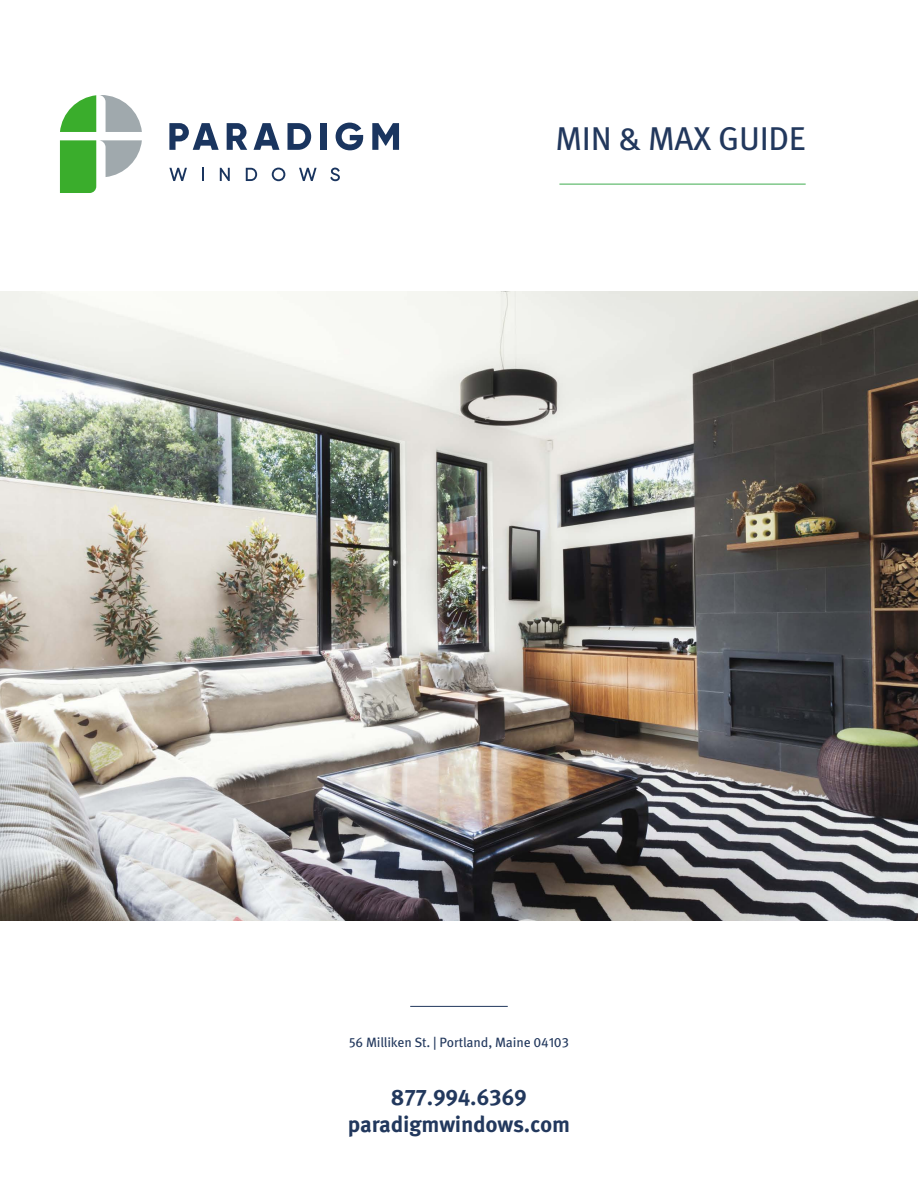
<style>
.page{position:relative;width:918px;height:1188px;background:#fff}
.page>*{position:absolute;margin:0;border:0;box-sizing:border-box;transform-origin:0 0}
.t1{font:33px "Meta Pro";letter-spacing:-.01em;color:#22385d}
.t2{font:700 22.5px/27px "Meta Pro";letter-spacing:-.01em;color:#22385d;text-align:center}
.t3{font:13.5px "Meta Pro";letter-spacing:-.01em;color:#22385d}
</style>
<div class="page">
<hr style="left:559px;top:184px;width:247px;height:1px;background:#40ac50">
<img style="left:0;top:292px;width:918px;height:629px">
<svg style="left:60px;top:95px;width:82px;height:37px"></svg>
<svg style="left:60px;top:140px;width:82px;height:53px"></svg>
<svg style="left:169px;top:123px;width:50px;height:27px"></svg>
<svg style="left:227px;top:123px;width:20px;height:27px"></svg>
<svg style="left:254px;top:123px;width:26px;height:27px"></svg>
<svg style="left:288px;top:123px;width:23px;height:27px"></svg>
<div style="left:320px;top:123px;width:6px;height:27px;background:#1a355f"></div>
<svg style="left:336px;top:123px;width:27px;height:27px"></svg>
<svg style="left:372px;top:123px;width:27px;height:27px"></svg>
<svg style="left:169px;top:168px;width:18px;height:13px"></svg>
<svg style="left:202px;top:168px;width:2px;height:13px"></svg>
<svg style="left:220px;top:168px;width:10px;height:13px"></svg>
<svg style="left:246px;top:168px;width:11px;height:13px"></svg>
<svg style="left:272px;top:168px;width:13px;height:13px"></svg>
<svg style="left:299px;top:168px;width:18px;height:13px"></svg>
<svg style="left:330px;top:168px;width:10px;height:13px"></svg>
<hr style="left:410px;top:1006px;width:98px;height:1px;background:#22385d">
<h1 class="t1" style="left:556px;top:114px;width:252px">MIN &amp; MAX GUIDE</h1>
<p class="t3" style="left:349px;top:1032px;width:221px">56 Milliken St. | Portland, Maine 04103</p>
<h2 class="t2" style="left:348px;top:1085px;width:224px">877.994.6369 paradigmwindows.com</h2>
</div>
